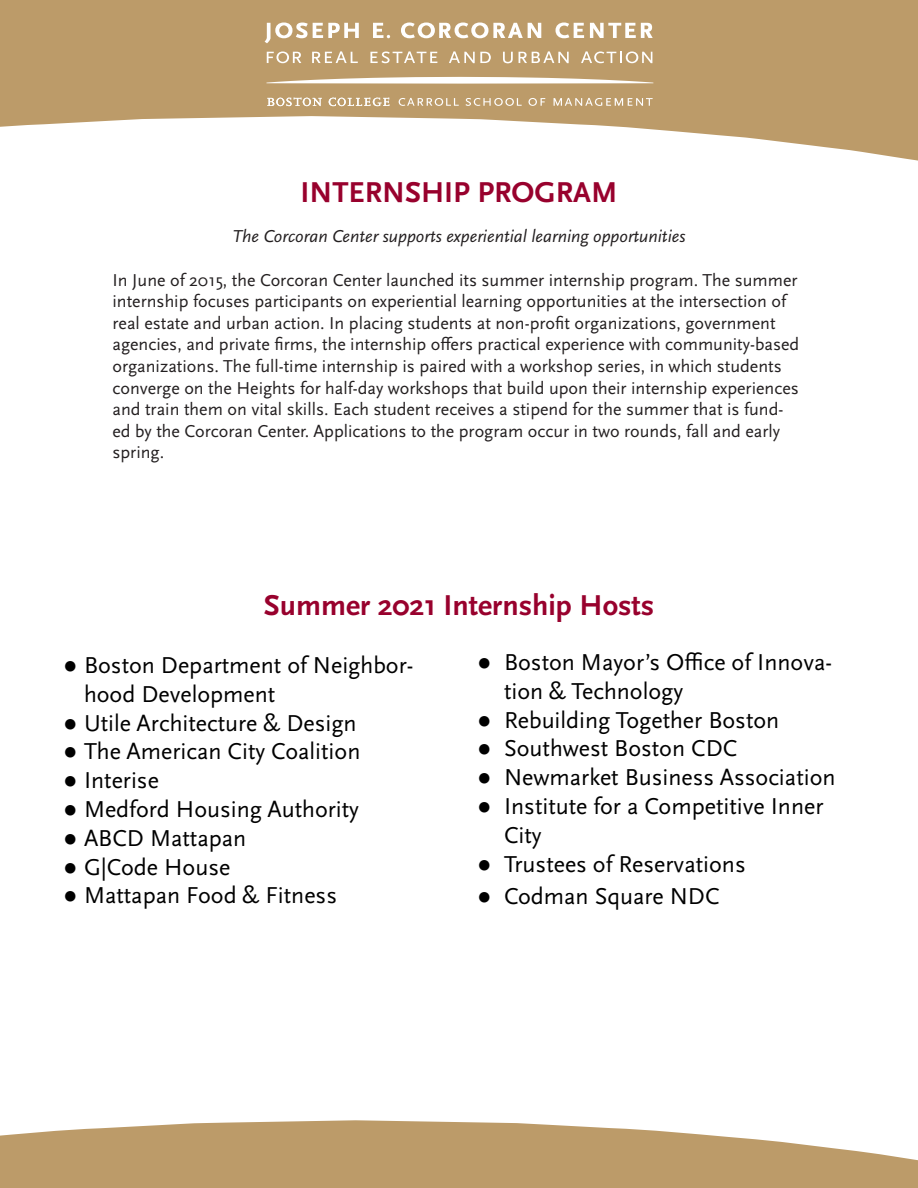
<style>
.page{position:relative;width:918px;height:1188px;background:#fff}
.page>*{position:absolute;margin:0;border:0;box-sizing:border-box;transform-origin:0 0}
.t1{font:700 30px "Scala Sans Pro";color:#98012d}
.t2{font:24px/28.8px "Scala Sans Pro";color:#000}
.t3{font:18px/21.6px "Scala Sans Pro";color:#231f20}
.t4{font:italic 18px "Scala Sans Pro";color:#231f20}
.s1{font-family:"Times New Roman"}
</style>
<div class="page">
<div style="left:0;top:0;width:918px;height:180px;background:#bc9b69"></div>
<svg style="left:0;top:116px;width:917px;height:64px;fill:#fff"></svg>
<svg style="left:917px;top:160px;width:1px;height:20px"></svg>
<svg style="left:0;top:1120px;width:918px;height:68px;background:#c6aa7f"></svg>
<svg style="left:267px;top:77px;width:386px;height:7px"></svg>
<svg style="left:399px;top:98px;width:60px;height:8px"></svg>
<svg style="left:466px;top:98px;width:56px;height:8px"></svg>
<svg style="left:528px;top:98px;width:17px;height:8px"></svg>
<svg style="left:554px;top:98px;width:99px;height:8px"></svg>
<svg style="left:267px;top:98px;width:55px;height:8px"></svg>
<svg style="left:329px;top:98px;width:60px;height:8px"></svg>
<svg style="left:265px;top:23px;width:94px;height:20px"></svg>
<svg style="left:373px;top:23px;width:17px;height:15px"></svg>
<svg style="left:401px;top:23px;width:140px;height:15px"></svg>
<svg style="left:556px;top:23px;width:28px;height:15px"></svg>
<svg style="left:590px;top:23px;width:63px;height:15px"></svg>
<svg style="left:267px;top:51px;width:34px;height:12px"></svg>
<svg style="left:312px;top:51px;width:46px;height:12px"></svg>
<svg style="left:370px;top:51px;width:67px;height:12px"></svg>
<svg style="left:449px;top:51px;width:42px;height:12px"></svg>
<svg style="left:503px;top:52px;width:10px;height:11px"></svg>
<svg style="left:519px;top:51px;width:50px;height:12px"></svg>
<svg style="left:581px;top:51px;width:71px;height:12px"></svg>
<p class="t1" style="left:301px;top:175px;width:318px">INTERNSHIP PROGRAM</p>
<p class="t4" style="left:232px;top:226px;width:455px">The Corcoran Center supports experiential learning opportunities</p>
<p class="t3" style="left:112px;top:269px;width:688px">In June of 2015, the Corcoran Center launched its summer internship program. The summer internship focuses participants on experiential learning opportunities at the intersection of real estate and urban action. In placing students at non-profit organizations, government agencies, and private firms, the internship offers practical experience with community-based organizations. The full-time internship is paired with a workshop series, in which students converge on the Heights for half-day workshops that build upon their internship experiences and train them on vital skills. Each student receives a stipend for the summer that is fund&shy;ed by the Corcoran Center. Applications to the program occur in two rounds, fall and early spring.</p>
<p class="t1" style="left:264px;top:588px;width:392px">Summer 2021 Internship Hosts</p>
<p class="t2" style="left:84px;top:651px;width:331px;text-indent:-21px"><span class="s1">●</span> Boston Department of Neighbor&shy;hood Development</p>
<p class="t2" style="left:63px;top:708px;width:295px"><span class="s1">●</span> Utile Architecture &amp; Design</p>
<p class="t2" style="left:63px;top:737px;width:299px"><span class="s1">●</span> The American City Coalition</p>
<p class="t2" style="left:63px;top:766px;width:97px"><span class="s1">●</span> Interise</p>
<p class="t2" style="left:63px;top:795px;width:297px"><span class="s1">●</span> Medford Housing Authority</p>
<p class="t2" style="left:63px;top:824px;width:185px"><span class="s1">●</span> ABCD Mattapan</p>
<p class="t2" style="left:63px;top:852px;width:169px"><span class="s1">●</span> G|Code House</p>
<p class="t2" style="left:63px;top:881px;width:275px"><span class="s1">●</span> Mattapan Food &amp; Fitness</p>
<p class="t2" style="left:504px;top:648px;width:330px;text-indent:-27px"><span class="s1">●</span> Boston Mayor’s Office of Innova&shy;tion &amp; Technology</p>
<p class="t2" style="left:477px;top:705px;width:304px"><span class="s1">●</span> Rebuilding Together Boston</p>
<p class="t2" style="left:477px;top:734px;width:262px"><span class="s1">●</span> Southwest Boston CDC</p>
<p class="t2" style="left:477px;top:763px;width:360px"><span class="s1">●</span> Newmarket Business Association</p>
<p class="t2" style="left:504px;top:792px;width:321px;text-indent:-27px"><span class="s1">●</span> Institute for a Competitive Inner<br>City</p>
<p class="t2" style="left:477px;top:849px;width:270px"><span class="s1">●</span> Trustees of Reservations</p>
<p class="t2" style="left:477px;top:882px;width:244px"><span class="s1">●</span> Codman Square NDC</p>
</div>
